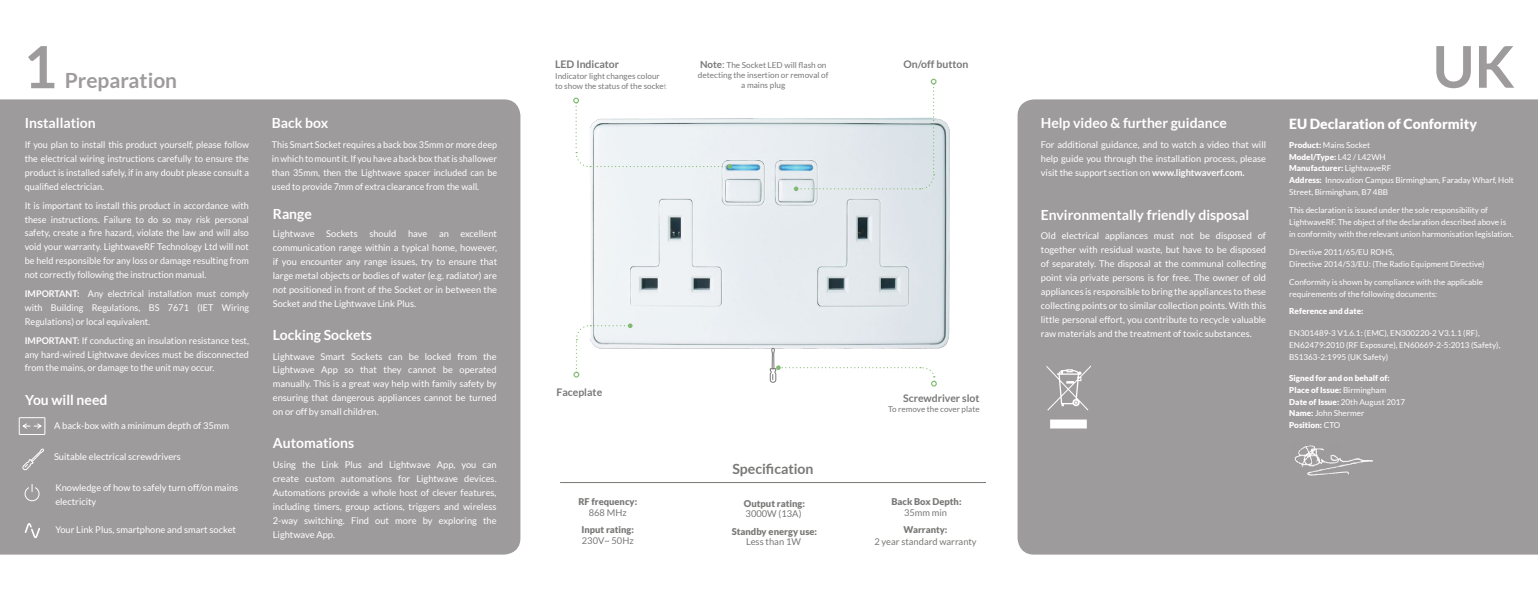
<style>
.page{position:relative;width:1538px;height:596px;background:#fff}
.page>*{position:absolute;margin:0;border:0;box-sizing:border-box;transform-origin:0 0}
.t1{font:700 58.1px "Lato";color:#9e9b9c}
.t2{font:700 57.57px "Lato";color:#9e9b9c}
.t3{font:700 21px "Lato";color:#9e9b9c}
.t4{font:700 14px "Lato";color:#fff}
.t5{font:900 14px "Lato";color:#fff}
.t6{font:700 14px "Lato";color:#787877}
.t7{font:700 10.5px "Lato";color:#787878}
.t8{font:700 10.5px "Lato";color:#787877}
.t9{font:9.28px/14px "Lato";color:#fff;text-align:justify}
.t10{font:9.28px/14px "Lato";color:#fff;text-align:justify;scale:.96 1}
.t11{font:900 9.28px "Lato";color:#787877}
.t12{font:9.28px "Lato";color:#787877}
.t13{font:9.28px "Lato";color:#787875}
.t14{font:900 9.28px "Lato";color:#787875}
.t15{font:8.22px/9.8px "Lato";color:#787879;text-align:center}
.t16{font:8.22px/10.5px "Lato";color:#787878}
.t17{font:8.22px "Lato";color:#787877}
.t18{font:8.05px/11.5px "Lato";color:#fff}
.t19{font:900 8.05px/11.5px "Lato";color:#fff}
.s1{font-weight:300}
.s2{font-weight:700;font-size:9.8px}
.s3{font-size:9.8px}
.s4{font-weight:700}
.s5{font-weight:900}
.s6{font-weight:400}
</style>
<div class="page">
<div style="left:1017px;top:99px;width:521px;height:455px;background:#9e9b9c"></div>
<div style="left:0;top:99px;width:520px;height:455px;background:#9e9b9c"></div>
<svg style="left:22px;top:446px;width:22px;height:24px"></svg>
<svg style="left:24px;top:483px;width:16px;height:18px"></svg>
<svg style="left:25px;top:522px;width:15px;height:16px"></svg>
<div style="left:19px;top:417px;width:26px;height:17px;border:1px solid #fff"></div>
<svg style="left:22px;top:422px;width:20px;height:7px"></svg>
<img style="left:590px;top:78px;width:360px;height:309px">
<svg style="left:573px;top:323px;width:59px;height:54px"></svg>
<svg style="left:794px;top:79px;width:142px;height:112px"></svg>
<svg style="left:573px;top:97px;width:159px;height:72px"></svg>
<svg style="left:770px;top:347px;width:167px;height:39px"></svg>
<svg style="left:1046px;top:365px;width:45px;height:63px"></svg>
<hr style="left:560px;top:482px;width:426px;height:1px;background:#787875">
<img style="left:1290px;top:437px;width:93px;height:45px">
<h1 class="t1" style="left:23px;top:34px;width:35px">1</h1>
<h2 class="t2" style="left:1432px;top:34px;width:84px">UK</h2>
<p class="t7" style="left:555px;top:58px;width:65px">LED Indicator</p>
<p class="t7" style="left:903px;top:58px;width:66px">On/off button</p>
<p class="t16" style="left:555px;top:70px;width:113px">Indicator light changes colour to show the status of the socke<span class="s1">t</span></p>
<p class="t15" style="left:698px;top:60px;width:132px"><span class="s2">Note</span><span class="s3">:</span> The Socket LED will flash on detecting the insertion or removal of a mains plug</p>
<h3 class="t3" style="left:65px;top:68px;width:114px">Preparation</h3>
<h3 class="t4" style="left:25px;top:115px;width:72px">Installation</h3>
<p class="t9" style="left:25px;top:137px;width:226px">If you plan to install this product yourself, please follow the electrical wiring instructions carefully to ensure the product is installed safely, if in any doubt please consult a qualified electrician.</p>
<p class="t9" style="left:25px;top:198px;width:226px">It is important to install this product in accordance with these instructions. Failure to do so may risk personal safety, create a fire hazard, violate the law and will also void your warranty. LightwaveRF Technology Ltd will not be held responsible for any loss or damage resulting from not correctly following the instruction manual.</p>
<p class="t9" style="left:25px;top:286px;width:226px"><span class="s4">IMPORTANT:</span> Any electrical installation must comply with Building Regulations, BS 7671 (IET Wiring Regulations) or local equivalent.</p>
<p class="t9" style="left:25px;top:333px;width:226px"><span class="s4">IMPORTANT:</span> If conducting an insulation resistance test, any hard-wired Lightwave devices must be disconnected from the mains, or damage to the unit may occur.</p>
<h3 class="t4" style="left:25px;top:391px;width:84px">You will need</h3>
<p class="t9" style="left:54px;top:418px;width:177px">A back-box with a minimum depth of 35mm</p>
<p class="t9" style="left:54px;top:449px;width:128px">Suitable electrical screwdrivers</p>
<p class="t9" style="left:55px;top:480px;width:184px">Knowledge of how to safely turn off/on mains electricity</p>
<p class="t9" style="left:55px;top:522px;width:182px">Your Link Plus, smartphone and smart socket</p>
<h3 class="t4" style="left:272px;top:115px;width:58px">Back box</h3>
<p class="t10" style="left:272px;top:137px;width:236px">This Smart Socket requires a back box 35mm or more deep in which to mount it. If you have a back box that is shallower than 35mm, then the Lightwave spacer included can be used to provide 7mm of extra clearance from the wall.</p>
<h3 class="t4" style="left:273px;top:205px;width:41px">Range</h3>
<p class="t9" style="left:273px;top:226px;width:43px">Lightwave</p>
<p class="t9" style="left:326px;top:226px;width:33px">Sockets</p>
<p class="t9" style="left:369px;top:226px;width:29px">should</p>
<p class="t9" style="left:408px;top:226px;width:21px">have</p>
<p class="t9" style="left:439px;top:226px;width:11px">an</p>
<p class="t9" style="left:273px;top:226px;width:226px;text-indent:188px">excellent communication range within a typical home, however, if you encounter any range issues, try to ensure that large metal objects or bodies of water (e.g. radiator) are not positioned in front of the Socket or in between the Socket and the Lightwave Link Plus.</p>
<h3 class="t4" style="left:273px;top:326px;width:101px">Locking Sockets</h3>
<p class="t9" style="left:273px;top:349px;width:225px">Lightwave Smart Sockets can be locked from the Lightwave App so that they cannot be operated manually. This is a great way help with family safety by ensuring that dangerous appliances cannot be turned on or off by small children.</p>
<h3 class="t4" style="left:273px;top:435px;width:83px">Automations</h3>
<p class="t9" style="left:273px;top:457px;width:225px">Using the Link Plus and Lightwave App, you can create custom automations for Lightwave devices.<br>Automations provide a whole host of clever features, including timers, group actions, triggers and wireless 2-way switching. Find out more by exploring the Lightwave App.</p>
<p class="t7" style="left:556px;top:386px;width:47px">Faceplate</p>
<p class="t11" style="left:578px;top:496px;width:60px">RF frequency:</p>
<p class="t12" style="left:589px;top:507px;width:39px">868 MHz</p>
<p class="t11" style="left:581px;top:524px;width:54px">Input rating:</p>
<p class="t12" style="left:582px;top:535px;width:53px">230V~ 50Hz</p>
<h3 class="t6" style="left:732px;top:460px;width:83px">Specification</h3>
<p class="t11" style="left:744px;top:497px;width:63px">Output rating:</p>
<p class="t12" style="left:745px;top:508px;width:57px">3000W (13A)</p>
<p class="t11" style="left:732px;top:525px;width:87px">Standby energy use:</p>
<p class="t12" style="left:746px;top:536px;width:56px">Less than 1W</p>
<p class="t8" style="left:903px;top:392px;width:78px">Screwdriver slot</p>
<p class="t17" style="left:888px;top:404px;width:93px">To remove the cover plate</p>
<p class="t11" style="left:891px;top:496px;width:72px">Back Box Depth:</p>
<p class="t12" style="left:904px;top:507px;width:45px">35mm min</p>
<p class="t14" style="left:904px;top:524px;width:45px">Warranty:</p>
<p class="t13" style="left:874px;top:536px;width:104px">2 year standard warranty</p>
<h3 class="t4" style="left:1041px;top:115px;width:188px">Help video &amp; further guidance</h3>
<p class="t9" style="left:1041px;top:137px;width:227px">For additional guidance, and to watch a video that will help guide you through the installation process, please visit the support section on <span class="s4">www.lightwaverf.com.</span></p>
<h3 class="t4" style="left:1041px;top:206px;width:210px">Environmentally friendly disposal</h3>
<p class="t9" style="left:1041px;top:229px;width:227px">Old electrical appliances must not be disposed of together with residual waste, but have to be disposed of separately. The disposal at the communal collecting point via private persons is for free. The owner of old appliances is responsible to bring the appliances to these collecting points or to similar collection points. With this little personal effort, you contribute to recycle valuable raw materials and the treatment of toxic substances.</p>
<h3 class="t5" style="left:1289px;top:116px;width:189px">EU Declaration of Conformity</h3>
<p class="t18" style="left:1289px;top:139px;width:226px"><span class="s5">Product:</span> Mains Socket<br><span class="s5">Model/Type:</span> L42 / L42WH<br><span class="s5">Manufacturer:</span> LightwaveRF<br><span class="s5">Address:</span> Innovation Campus Birmingham, Faraday Wharf, Holt<br>Street, Birmingham, B7 4BB</p>
<p class="t18" style="left:1289px;top:204px;width:226px">This declaration is issued under the sole responsibility of<br>LightwaveRF. The object of the declaration described above is in conformity with the relevant union harmonisation legislation.</p>
<p class="t18" style="left:1289px;top:246px;width:197px">Directive 2011/65/EU ROHS,<br>Directive 2014/53/EU: (The Radio Equipment Directive)</p>
<p class="t18" style="left:1289px;top:276px;width:195px">Conformity is shown by compliance with the applicable requirements of the following documents:</p>
<p class="t19" style="left:1289px;top:305px;width:76px">Reference and date:</p>
<p class="t18" style="left:1289px;top:327px;width:213px">EN301489-3 V1.6.1: (EMC), EN300220-2 V3.1.1 (RF),<br>EN62479:2010 (RF Exposure), EN60669-2-5:2013 (Safety),<br>BS1363-2:1995 (UK Safety)</p>
<p class="t19" style="left:1289px;top:372px;width:117px">Signed for and on behalf of:<br>Place of Issue: <span class="s6">Birmingham<br></span>Date of Issue: <span class="s6">20th August 2017<br></span>Name: <span class="s6">John Shermer<br></span>Position: <span class="s6">CTO</span></p>
</div>
